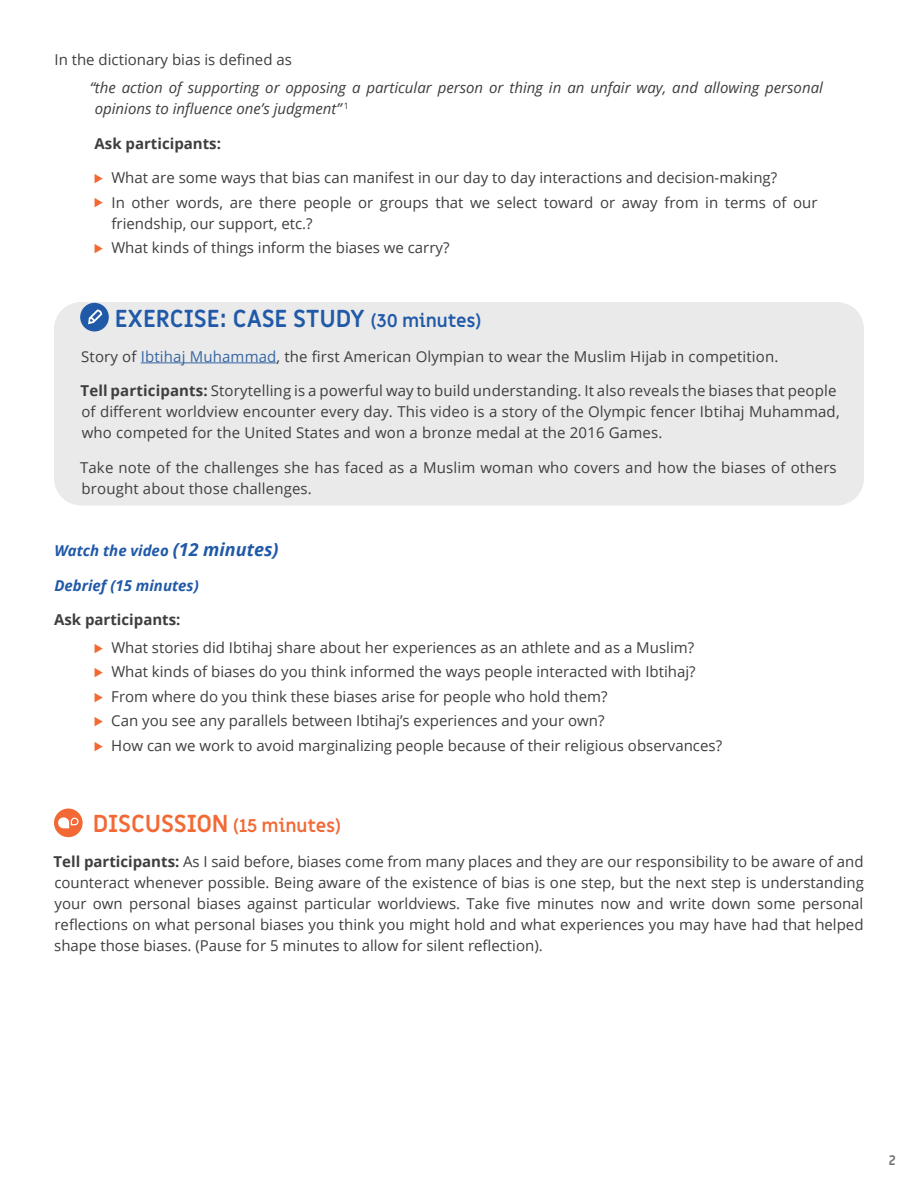
<style>
.page{position:relative;width:918px;height:1188px;background:#fff}
.page>*{position:absolute;margin:0;border:0;box-sizing:border-box;transform-origin:0 0}
.H1_gray_box{font:700 24px "Miriam Libre";letter-spacing:-.01em;color:#2059a8}
.t1{font:700 18px "Miriam Libre";letter-spacing:-.01em;color:#f26935}
.body_copy{font:15px/21px "Open Sans";color:#3e3e3f}
.indented_body_copy{font:15px/21px "Open Sans";letter-spacing:.01em;color:#3e3e3f}
.indented_body_copy-2{font:italic 15px/21px "Open Sans";color:#3e3e3f}
.procedural_note{font:italic 700 15px "Open Sans";color:#2059a8}
.indented_body_copy-3{font:700 15px "Open Sans";color:#3e3e3f}
.body_copy-2{font:700 15px "Open Sans";color:#3e3e3f}
.t2{font:700 13.5px "Miriam Libre";color:#717371}
.s1{font-size:18px}
.s2{color:#3667a4}
.s3{font-weight:700}
.s4{font-size:24px}
</style>
<div class="page">
<div style="left:54px;top:302px;width:810px;height:203px;background:#eaeaea;border-radius:27px"></div>
<hr style="left:141px;top:363px;width:136px;height:1px;background:#3667a4">
<div style="left:54px;top:809px;width:29px;height:28px;background:#f26935;border-radius:50%"></div>
<svg style="left:58px;top:817px;width:21px;height:11px"></svg>
<div style="left:80px;top:303px;width:29px;height:28px;background:#2059a8;border-radius:50%"></div>
<svg style="left:88px;top:310px;width:14px;height:14px"></svg>
<p class="body_copy" style="left:55px;top:49px;width:239px">In the dictionary bias is defined as</p>
<p class="indented_body_copy-2" style="left:95px;top:77px;width:730px;text-indent:-5px">“the action of supporting or opposing a particular person or thing in an unfair way, and allowing personal opinions to influence one’s judgment” <sup>1</sup></p>
<p class="indented_body_copy-3" style="left:95px;top:133px;width:128px">Ask participants:</p>
<p class="body_copy" style="left:111px;top:167px;width:667px">What are some ways that bias can manifest in our day to day interactions and decision-making?</p>
<p class="body_copy" style="left:112px;top:191px;width:708px">In other words, are there people or groups that we select toward or away from in terms of our friendship, our support, etc.?</p>
<p class="body_copy" style="left:111px;top:237px;width:340px">What kinds of things inform the biases we carry?</p>
<p class="H1_gray_box" style="left:115px;top:304px;width:368px">EXERCISE: CASE STUDY <span class="s1">(30 minutes)</span></p>
<p class="indented_body_copy" style="left:81px;top:345px;width:699px">Story of <span class="s2">Ibtihaj Muhammad</span>, the first American Olympian to wear the Muslim Hijab in competition.</p>
<p class="indented_body_copy" style="left:81px;top:380px;width:761px"><span class="s3">Tell participants:</span> Storytelling is a powerful way to build understanding. It also reveals the biases that people of different worldview encounter every day. This video is a story of the Olympic fencer Ibtihaj Muhammad, who competed for the United States and won a bronze medal at the 2016 Games.</p>
<p class="indented_body_copy" style="left:80px;top:456px;width:758px">Take note of the challenges she has faced as a Muslim woman who covers and how the biases of others brought about those challenges.</p>
<p class="procedural_note" style="left:54px;top:540px;width:226px">Watch the video <span class="s1">(12 minutes)</span></p>
<p class="procedural_note" style="left:54px;top:574px;width:146px">Debrief (15 minutes)</p>
<p class="body_copy-2" style="left:54px;top:609px;width:128px">Ask participants:</p>
<p class="body_copy" style="left:111px;top:636px;width:584px">What stories did Ibtihaj share about her experiences as an athlete and as a Muslim?</p>
<p class="body_copy" style="left:111px;top:661px;width:586px">What kinds of biases do you think informed the ways people interacted with Ibtihaj?</p>
<p class="body_copy" style="left:111px;top:685px;width:498px">From where do you think these biases arise for people who hold them?</p>
<p class="body_copy" style="left:111px;top:710px;width:495px">Can you see any parallels between Ibtihaj’s experiences and your own?</p>
<p class="body_copy" style="left:111px;top:734px;width:612px">How can we work to avoid marginalizing people because of their religious observances?</p>
<h1 class="t1" style="left:93px;top:815px;width:250px"><span class="s4">DISCUSSION</span> (15 minutes)</h1>
<p class="body_copy" style="left:54px;top:850px;width:812px;text-align:justify"><span class="s3">Tell participants:</span> As I said before, biases come from many places and they are our responsibility to be aware of and counteract whenever possible. Being aware of the existence of bias is one step, but the next step is understanding your own personal biases against particular worldviews. Take five minutes now and write down some personal reflections on what personal biases you think you might hold and what experiences you may have had that helped shape those biases. (Pause for 5 minutes to allow for silent reflection).</p>
<p class="t2" style="left:889px;top:1152px;width:9px">2</p>
</div>
